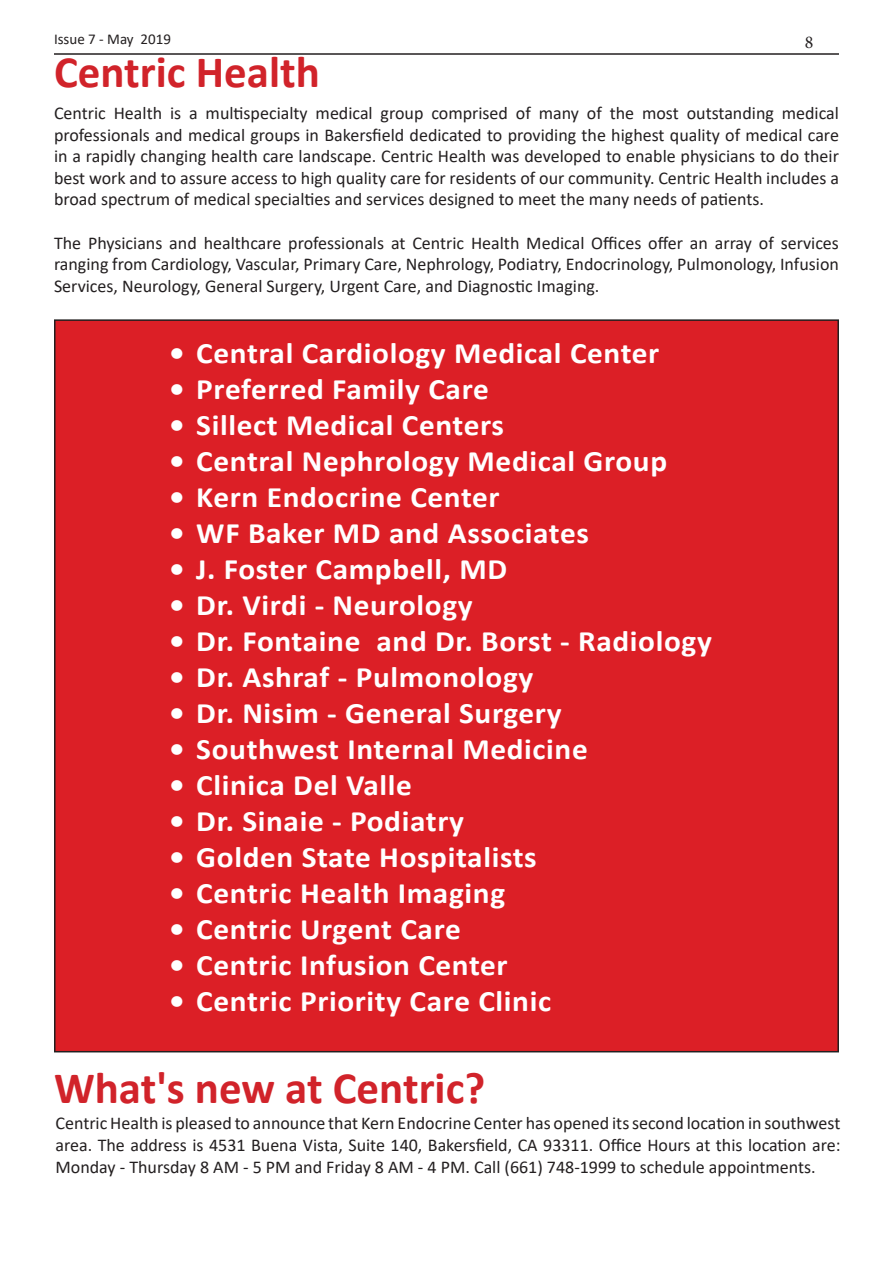
<style>
.page{position:relative;width:893px;height:1263px;background:#fff}
.page>*{position:absolute;margin:0;border:0;box-sizing:border-box;transform-origin:0 0}
.t1{font:700 45px "Calibri";color:#d1232a}
.t2{font:700 29.7px "Calibri";letter-spacing:.02em;color:#fff;scale:1.05 1}
.t3{font:18px/21.6px "Calibri";color:#231f20;text-align:justify}
.t4{font:18px "Minion Pro";color:#231f20}
.t5{font:15px "Calibri";color:#231f20}
</style>
<div class="page">
<hr style="left:54px;top:53px;width:785px;height:2px;background:#231f20">
<div style="left:55px;top:320px;width:783px;height:732px;background:#dc1f26"></div>
<p class="t5" style="left:54px;top:29px;width:118px">Issue 7 - May 2019</p>
<p class="t4" style="left:805px;top:31px;width:10px">8</p>
<p class="t1" style="left:54px;top:40px;width:267px">Centric Health</p>
<p class="t3" style="left:54px;top:102px;width:786px">Centric Health is a multispecialty medical group comprised of many of the most outstanding medical professionals and medical groups in Bakersfield dedicated to providing the highest quality of medical care in a rapidly changing health care landscape. Centric Health was developed to enable physicians to do their best work and to assure access to high quality care for residents of our community. Centric Health includes a broad spectrum of medical specialties and services designed to meet the many needs of patients.</p>
<p class="t3" style="left:54px;top:231px;width:786px">The Physicians and healthcare professionals at Centric Health Medical Offices offer an array of services ranging from Cardiology, Vascular, Primary Care, Nephrology, Podiatry, Endocrinology, Pulmonology, Infusion Services, Neurology, General Surgery, Urgent Care, and Diagnostic Imaging.</p>
<p class="t2" style="left:169px;top:332px;width:468px">• Central Cardiology Medical Center</p>
<p class="t2" style="left:169px;top:368px;width:306px">• Preferred Family Care</p>
<p class="t2" style="left:169px;top:404px;width:320px">• Sillect Medical Centers</p>
<p class="t2" style="left:169px;top:440px;width:476px">• Central Nephrology Medical Group</p>
<p class="t2" style="left:169px;top:476px;width:316px">• Kern Endocrine Center</p>
<p class="t2" style="left:169px;top:512px;width:401px">• WF Baker MD and Associates</p>
<p class="t2" style="left:169px;top:548px;width:323px">• J. Foster Campbell, MD</p>
<p class="t2" style="left:169px;top:584px;width:290px">• Dr. Virdi - Neurology</p>
<p class="t2" style="left:169px;top:620px;width:518px">• Dr. Fontaine and Dr. Borst - Radiology</p>
<p class="t2" style="left:169px;top:656px;width:348px">• Dr. Ashraf - Pulmonology</p>
<p class="t2" style="left:169px;top:692px;width:375px">• Dr. Nisim - General Surgery</p>
<p class="t2" style="left:169px;top:728px;width:400px">• Southwest Internal Medicine</p>
<p class="t2" style="left:169px;top:764px;width:233px">• Clinica Del Valle</p>
<p class="t2" style="left:169px;top:800px;width:282px">• Dr. Sinaie - Podiatry</p>
<p class="t2" style="left:169px;top:836px;width:351px">• Golden State Hospitalists</p>
<p class="t2" style="left:169px;top:872px;width:321px">• Centric Health Imaging</p>
<p class="t2" style="left:169px;top:908px;width:279px">• Centric Urgent Care</p>
<p class="t2" style="left:169px;top:944px;width:324px">• Centric Infusion Center</p>
<p class="t2" style="left:169px;top:980px;width:365px">• Centric Priority Care Clinic</p>
<p class="t1" style="left:54px;top:1056px;width:433px">What's new at Centric?</p>
<p class="t3" style="left:56px;top:1112px;width:786px">Centric Health is pleased to announce that Kern Endocrine Center has opened its second location in southwest area. The address is 4531 Buena Vista, Suite 140, Bakersfield, CA 93311. Office Hours at this location are:<br>Monday - Thursday 8 AM - 5 PM and Friday 8 AM - 4 PM. Call (661) 748-1999 to schedule appointments.</p>
</div>
